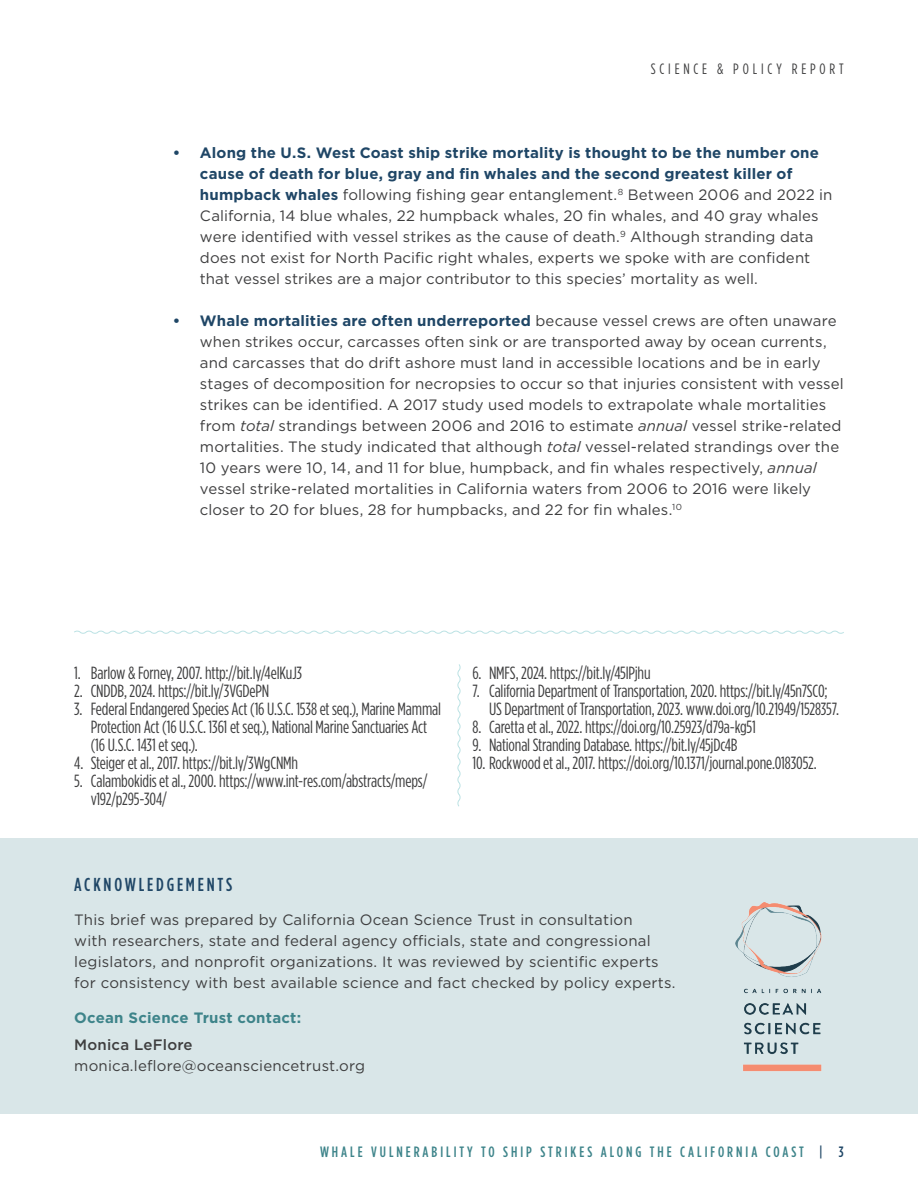
<style>
.page{position:relative;width:918px;height:1188px;background:#fff}
.page>*{position:absolute;margin:0;border:0;box-sizing:border-box;transform-origin:0 0}
.t1{font:500 18.75px "Gotham Condensed";letter-spacing:.15em;color:#1f4666}
.t2{font:17.7px/18px "Gotham Condensed";letter-spacing:-.01em;color:#3e3e3f}
.t3{font:15px/21px "Gotham";letter-spacing:.005em;color:#3e3e3f}
.t4{font:500 15px "Gotham Condensed";letter-spacing:.2em;color:#3e848a}
.t5{font:700 15px "Gotham";letter-spacing:.015em;color:#3e848a}
.t6{font:15px "Gotham Condensed";letter-spacing:.255em;color:#3e3e3f}
.t7{font:500 15px "Gotham";letter-spacing:.015em;color:#3e3e3f}
.s1{font-weight:700;color:#1f4666}
.s2{font-style:italic}
.s3{color:#1f4666}
</style>
<div class="page">
<div style="left:0;top:838px;width:918px;height:276px;background:#d9e6e8"></div>
<img style="left:735px;top:902px;width:87px;height:170px">
<svg style="left:74px;top:630px;width:770px;height:4px"></svg>
<svg style="left:457px;top:664px;width:4px;height:143px"></svg>
<p class="t6" style="left:651px;top:60px;width:194px">SCIENCE &amp; POLICY REPORT</p>
<p class="t3" style="left:200px;top:142px;width:634px;text-indent:-27px"><span class="s1">• Along the U.S. West Coast ship strike mortality is thought to be the number one cause of death for blue, gray and fin whales and the second greatest killer of humpback whales</span> following fishing gear entanglement.<sup>8</sup> Between 2006 and 2022 in California, 14 blue whales, 22 humpback whales, 20 fin whales, and 40 gray whales were identified with vessel strikes as the cause of death.<sup>9</sup> Although stranding data does not exist for North Pacific right whales, experts we spoke with are confident that vessel strikes are a major contributor to this species’ mortality as well.</p>
<p class="t3" style="left:200px;top:310px;width:645px;text-indent:-27px"><span class="s1">• Whale mortalities are often underreported</span> because vessel crews are often unaware when strikes occur, carcasses often sink or are transported away by ocean currents, and carcasses that do drift ashore must land in accessible locations and be in early stages of decomposition for necropsies to occur so that injuries consistent with vessel strikes can be identified. A 2017 study used models to extrapolate whale mortalities from <span class="s2">total</span> strandings between 2006 and 2016 to estimate <span class="s2">annual</span> vessel strike-related mortalities. The study indicated that although <span class="s2">total</span> vessel-related strandings over the 10 years were 10, 14, and 11 for blue, humpback, and fin whales respectively, <span class="s2">annual </span>vessel strike-related mortalities in California waters from 2006 to 2016 were likely closer to 20 for blues, 28 for humpbacks, and 22 for fin whales.<sup>10</sup></p>
<p class="t2" style="left:74px;top:663px;width:229px">1. Barlow &amp; Forney, 2007. http://bit.ly/4elKuJ3</p>
<p class="t2" style="left:74px;top:681px;width:197px">2. CNDDB, 2024. https://bit.ly/3VGDePN</p>
<p class="t2" style="left:91px;top:699px;width:352px;text-indent:-16px">3. Federal Endangered Species Act (16 U.S.C. 1538 et seq.), Marine Mammal<br>Protection Act (16 U.S.C. 1361 et seq.), National Marine Sanctuaries Act (16 U.S.C. 1431 et seq.).</p>
<p class="t2" style="left:74px;top:753px;width:225px">4. Steiger et al., 2017. https://bit.ly/3WgCNMh</p>
<p class="t2" style="left:91px;top:771px;width:338px;text-indent:-16px">5. Calambokidis et al., 2000. https://www.int-res.com/abstracts/meps/ v192/p295-304/</p>
<p class="t2" style="left:473px;top:663px;width:180px">6. NMFS, 2024. https://bit.ly/45lPjhu</p>
<p class="t2" style="left:489px;top:681px;width:352px;text-indent:-16px">7. California Department of Transportation, 2020. https://bit.ly/45n7SC0;<br>US Department of Transportation, 2023. www.doi.org/10.21949/1528357.</p>
<p class="t2" style="left:473px;top:717px;width:285px">8. Caretta et al., 2022. https://doi.org/10.25923/d79a-kg51</p>
<p class="t2" style="left:473px;top:735px;width:267px">9. National Stranding Database. https://bit.ly/45jDc4B</p>
<p class="t2" style="left:473px;top:753px;width:346px">10. Rockwood et al., 2017. https://doi.org/10.1371/journal.pone.0183052.</p>
<p class="t1" style="left:74px;top:873px;width:160px">ACKNOWLEDGEMENTS</p>
<p class="t3" style="left:74px;top:909px;width:603px">This brief was prepared by California Ocean Science Trust in consultation<br>with researchers, state and federal agency officials, state and congressional legislators, and nonprofit organizations. It was reviewed by scientific experts for consistency with best available science and fact checked by policy experts.</p>
<p class="t5" style="left:74px;top:1007px;width:228px">Ocean Science Trust contact:</p>
<p class="t7" style="left:74px;top:1035px;width:120px">Monica LeFlore</p>
<p class="t3" style="left:74px;top:1055px;width:292px">monica.leflore@oceansciencetrust.org</p>
<p class="t4" style="left:320px;top:1143px;width:525px">WHALE VULNERABILITY TO SHIP STRIKES ALONG THE CALIFORNIA COAST <span class="s3">| 3</span></p>
</div>
